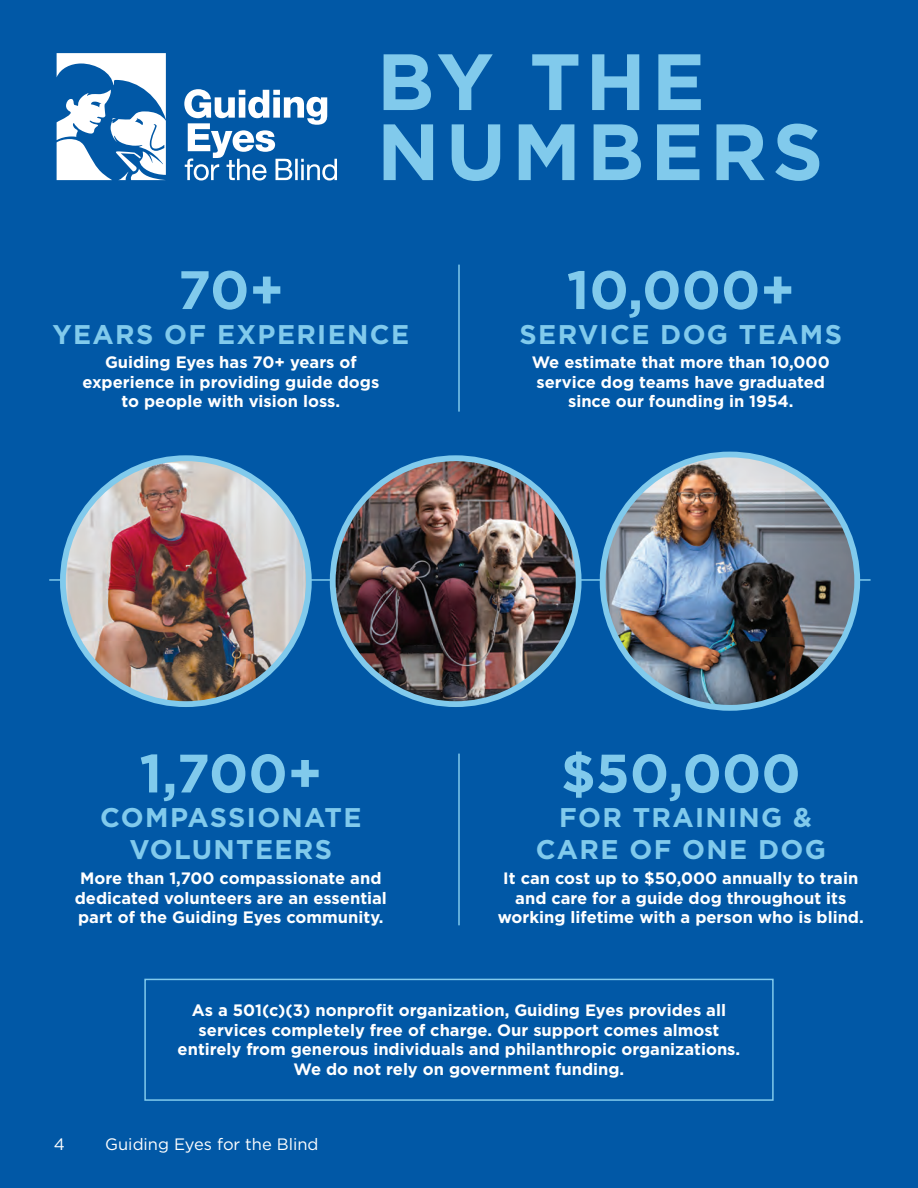
<style>
.page{position:relative;width:918px;height:1188px;background:#0158a6}
.page>*{position:absolute;margin:0;border:0;box-sizing:border-box;transform-origin:0 0}
.t1{font:700 79.65px/70.1px "Gotham";letter-spacing:.07em;color:#81caec}
.t2{font:700 54px "Gotham";color:#81caec}
.t3{font:700 27px/31.5px "Gotham";letter-spacing:.05em;color:#81caec;text-align:center}
.t4{font:700 16.5px/19.5px "Gotham";color:#fff;text-align:center}
.t5{font:16.5px "Gotham";color:#fff}
</style>
<div class="page">
<hr style="left:49px;top:579px;width:822px;height:2px;background:#81caec">
<img style="left:63px;top:458px;width:246px;height:246px;border-radius:123px">
<div style="left:60px;top:455px;width:252px;height:252px;border:6px solid #81caec;border-radius:50%"></div>
<img style="left:333px;top:458px;width:246px;height:246px;border-radius:123px">
<div style="left:330px;top:455px;width:252px;height:252px;border:6px solid #81caec;border-radius:50%"></div>
<img style="left:603px;top:455px;width:254px;height:253px">
<div style="left:600px;top:452px;width:260px;height:259px;border:6px solid #81caec;border-radius:50%"></div>
<hr style="left:458px;top:265px;width:2px;height:147px;background:#81caec">
<hr style="left:458px;top:754px;width:2px;height:171px;background:#81caec">
<svg style="left:184px;top:89px;width:153px;height:91px"></svg>
<svg style="left:57px;top:53px;width:109px;height:127px"></svg>
<div style="left:144px;top:979px;width:630px;height:122px;border:2px solid #81caec"></div>
<h2 class="t1" style="left:377px;top:46px;width:448px">BY THE<br>NUMBERS</h2>
<p class="t2" style="left:178px;top:254px;width:108px">70+</p>
<p class="t3" style="left:53px;top:318px;width:358px">YEARS OF EXPERIENCE</p>
<p class="t4" style="left:82px;top:353px;width:298px">Guiding Eyes has 70+ years of experience in providing guide dogs to people with vision loss.</p>
<p class="t2" style="left:567px;top:254px;width:230px">10,000+</p>
<p class="t3" style="left:520px;top:318px;width:324px">SERVICE DOG TEAMS</p>
<p class="t4" style="left:532px;top:353px;width:299px">We estimate that more than 10,000 service dog teams have graduated since our founding in 1954.</p>
<p class="t2" style="left:139px;top:738px;width:184px">1,700+</p>
<p class="t3" style="left:100px;top:802px;width:263px">COMPASSIONATE<br>VOLUNTEERS</p>
<p class="t4" style="left:75px;top:869px;width:314px">More than 1,700 compassionate and dedicated volunteers are an essential part of the Guiding Eyes community.</p>
<p class="t2" style="left:561px;top:738px;width:241px">$50,000</p>
<p class="t3" style="left:536px;top:802px;width:292px">FOR TRAINING &amp;<br>CARE OF ONE DOG</p>
<p class="t4" style="left:498px;top:869px;width:368px">It can cost up to $50,000 annually to train and care for a guide dog throughout its working lifetime with a person who is blind.</p>
<p class="t4" style="left:178px;top:1001px;width:564px">As a 501(c)(3) nonprofit organization, Guiding Eyes provides all services completely free of charge. Our support comes almost entirely from generous individuals and philanthropic organizations.<br>We do not rely on government funding.</p>
<p class="t5" style="left:54px;top:1134px;width:13px">4</p>
<p class="t5" style="left:105px;top:1134px;width:215px">Guiding Eyes for the Blind</p>
</div>
